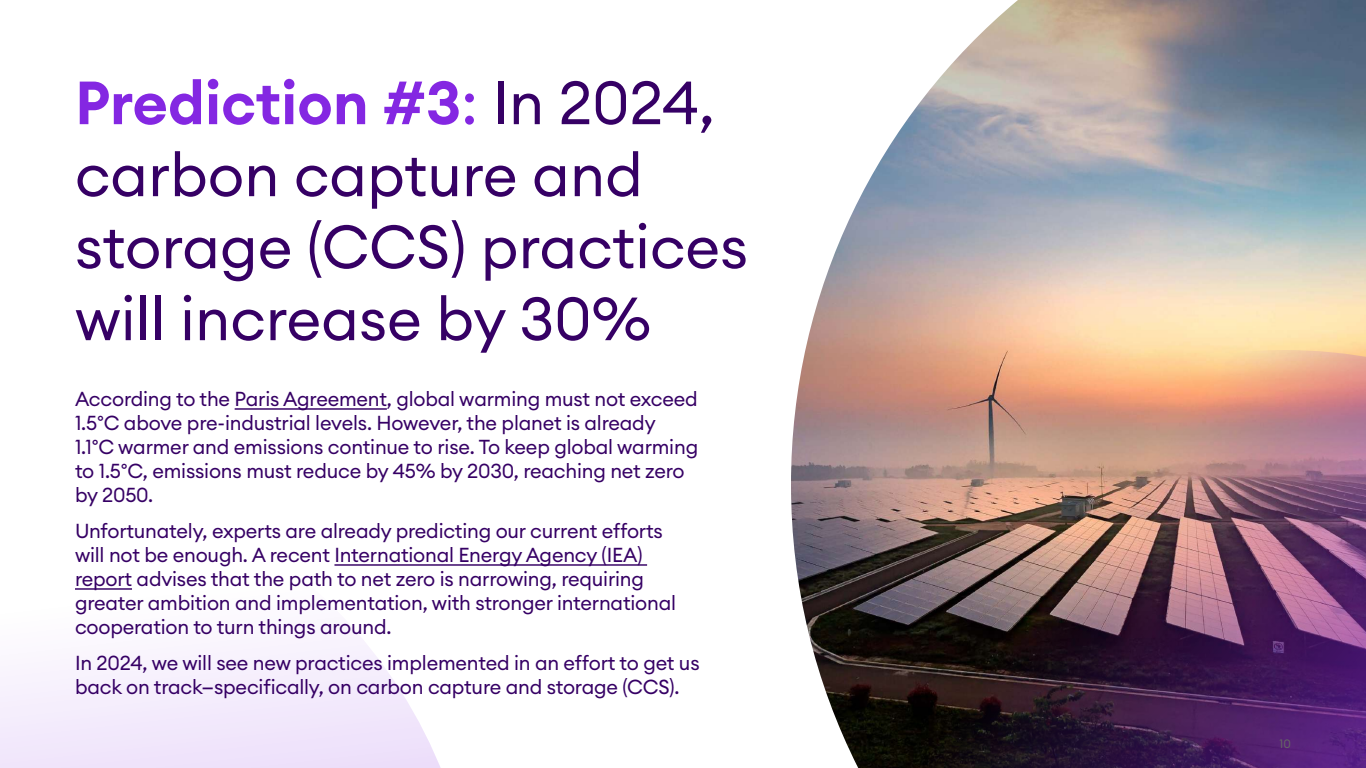
<style>
.page{position:relative;width:1366px;height:768px;background:#fff}
.page>*{position:absolute;margin:0;border:0;box-sizing:border-box;transform-origin:0 0}
.t1{font:60px/72px "Euclid Circular A";color:#360065}
.t2{font:20px/24px "Euclid Circular A";letter-spacing:-.01em;color:#360065}
.t3{font:12px "Euclid Circular A";color:#656565}
.s1{font-weight:600;color:#8427e2}
.s2{color:#8427e2}
</style>
<div class="page">
<svg style="left:0;top:631px;width:441px;height:137px;fill:#f4edfc"></svg>
<img style="left:805px;top:0;width:561px;height:349px">
<hr style="left:235px;top:408px;width:152px;height:2px;background:#360065">
<hr style="left:334px;top:564px;width:313px;height:2px;background:#360065">
<hr style="left:75px;top:588px;width:57px;height:2px;background:#360065">
<img style="left:791px;top:349px;width:575px;height:419px">
<h1 class="t1" style="left:75px;top:66px;width:675px"><span class="s1">Prediction #3</span><span class="s2">:</span> In 2024, carbon capture and storage (CCS) practices will increase by 30%</h1>
<p class="t2" style="left:75px;top:387px;width:625px">According to the Paris Agreement, global warming must not exceed 1.5°C above pre-industrial levels. However, the planet is already 1.1°C warmer and emissions continue to rise. To keep global warming to 1.5°C, emissions must reduce by 45% by 2030, reaching net zero by 2050.</p>
<p class="t2" style="left:75px;top:519px;width:603px">Unfortunately, experts are already predicting our current efforts will not be enough. A recent International Energy Agency (IEA) report advises that the path to net zero is narrowing, requiring greater ambition and implementation, with stronger international cooperation to turn things around.</p>
<p class="t2" style="left:75px;top:651px;width:626px">In 2024, we will see new practices implemented in an effort to get us back on track—specifically, on carbon capture and storage (CCS).</p>
<p class="t3" style="left:1280px;top:736px;width:13px">10</p>
</div>
